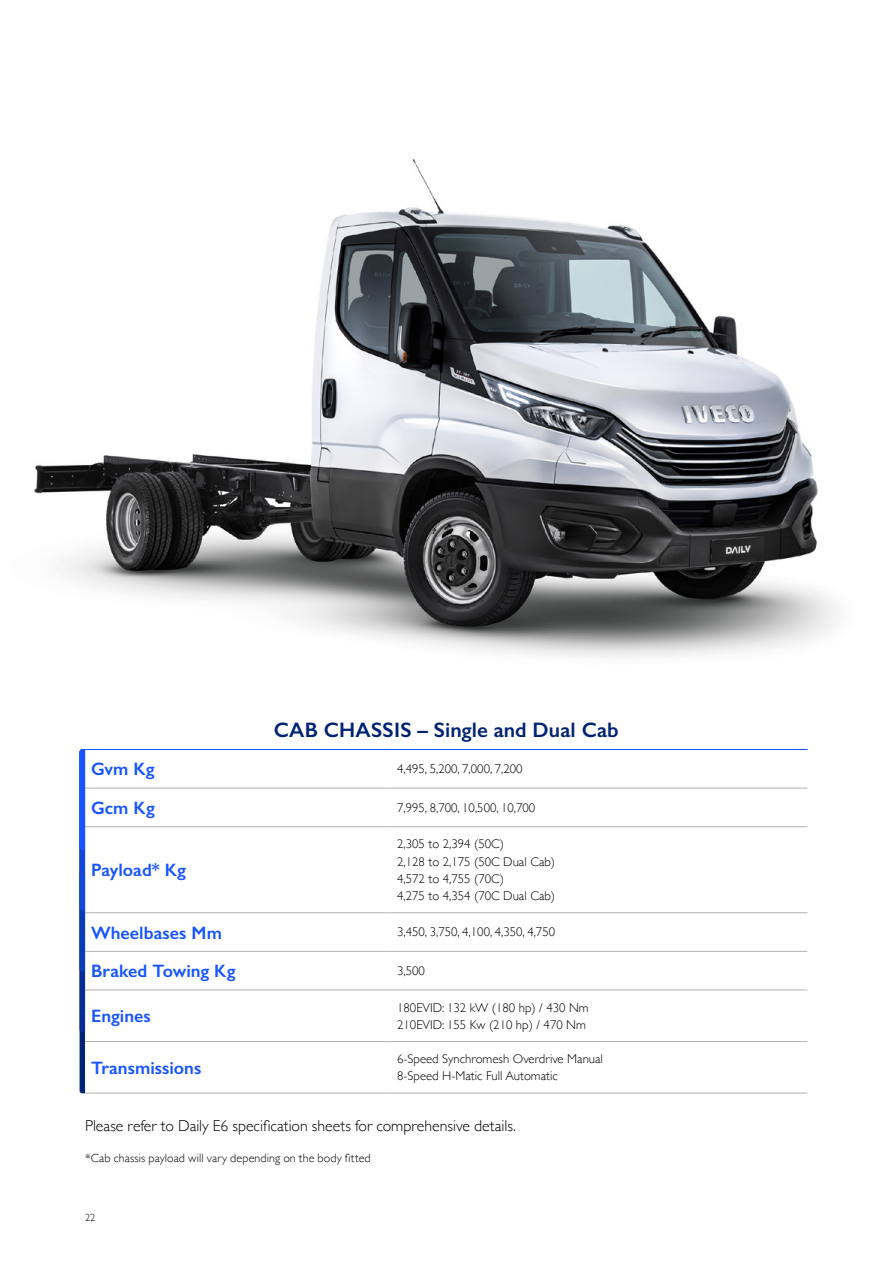
<style>
.page{position:relative;width:893px;height:1263px;background:#fff}
.page>*{position:absolute;margin:0;border:0;box-sizing:border-box;transform-origin:0 0}
.t1{font:600 21px "Gill Sans";letter-spacing:.005em;color:#002373}
.t2{font:600 18px "Gill Sans";letter-spacing:.005em;color:#1554ff}
.t3{font:300 15.75px "Gill Sans";color:#000}
.t4{font:300 12.75px/17.2px "Gill Sans";color:#000}
.t5{font:300 12px "Gill Sans";letter-spacing:.01em;color:#000}
.t6{font:300 10.5px "Gill Sans";color:#000}
</style>
<div class="page">
<img style="left:34px;top:159px;width:806px;height:499px">
<hr style="left:85px;top:826px;width:306px;height:1px;background:#b3b3b3">
<hr style="left:391px;top:826px;width:416px;height:1px;background:#b3b3b3">
<hr style="left:85px;top:912px;width:306px;height:1px;background:#b3b3b3">
<hr style="left:391px;top:912px;width:416px;height:1px;background:#b3b3b3">
<hr style="left:85px;top:951px;width:306px;height:1px;background:#b3b3b3">
<hr style="left:391px;top:951px;width:416px;height:1px;background:#b3b3b3">
<hr style="left:85px;top:990px;width:306px;height:1px;background:#b3b3b3">
<hr style="left:391px;top:990px;width:416px;height:1px;background:#b3b3b3">
<hr style="left:85px;top:749px;width:306px;height:1px;background:#1554ff">
<hr style="left:391px;top:749px;width:416px;height:1px;background:#1554ff">
<hr style="left:85px;top:788px;width:306px;height:1px;background:#b3b3b3">
<hr style="left:391px;top:788px;width:416px;height:1px;background:#b3b3b3">
<hr style="left:85px;top:1041px;width:306px;height:1px;background:#b3b3b3">
<hr style="left:391px;top:1041px;width:416px;height:1px;background:#b3b3b3">
<hr style="left:85px;top:1093px;width:306px;height:1px;background:#b3b3b3">
<hr style="left:391px;top:1093px;width:416px;height:1px;background:#b3b3b3">
<svg style="left:80px;top:749px;width:5px;height:344px;background:#0b3ec1"></svg>
<h1 class="t1" style="left:274px;top:717px;width:346px">CAB CHASSIS – Single and Dual Cab</h1>
<h2 class="t2" style="left:91px;top:758px;width:65px">Gvm Kg</h2>
<p class="t4" style="left:397px;top:760px;width:127px">4,495, 5,200, 7,000, 7,200</p>
<h2 class="t2" style="left:91px;top:797px;width:65px">Gcm Kg</h2>
<p class="t4" style="left:397px;top:798px;width:140px">7,995, 8,700, 10,500, 10,700</p>
<h2 class="t2" style="left:91px;top:859px;width:97px">Payload* Kg</h2>
<p class="t4" style="left:397px;top:835px;width:159px">2,305 to 2,394 (50C)<br>2,128 to 2,175 (50C Dual Cab)<br>4,572 to 4,755 (70C)<br>4,275 to 4,354 (70C Dual Cab)</p>
<h2 class="t2" style="left:91px;top:922px;width:132px">Wheelbases Mm</h2>
<p class="t4" style="left:397px;top:923px;width:159px">3,450, 3,750, 4,100, 4,350, 4,750</p>
<h2 class="t2" style="left:91px;top:960px;width:146px">Braked Towing Kg</h2>
<p class="t4" style="left:397px;top:962px;width:29px">3,500</p>
<h2 class="t2" style="left:91px;top:1005px;width:61px">Engines</h2>
<p class="t4" style="left:397px;top:998px;width:193px">180EVID: 132 kW (180 hp) / 430 Nm<br>210EVID: 155 Kw (210 hp) / 470 Nm</p>
<h2 class="t2" style="left:91px;top:1057px;width:112px">Transmissions</h2>
<p class="t4" style="left:397px;top:1050px;width:207px">6-Speed Synchromesh Overdrive Manual<br>8-Speed H-Matic Full Automatic</p>
<p class="t3" style="left:85px;top:1114px;width:432px">Please refer to Daily E6 specification sheets for comprehensive details.</p>
<p class="t5" style="left:85px;top:1148px;width:287px">*Cab chassis payload will vary depending on the body fitted</p>
<p class="t6" style="left:85px;top:1210px;width:12px">22</p>
</div>
